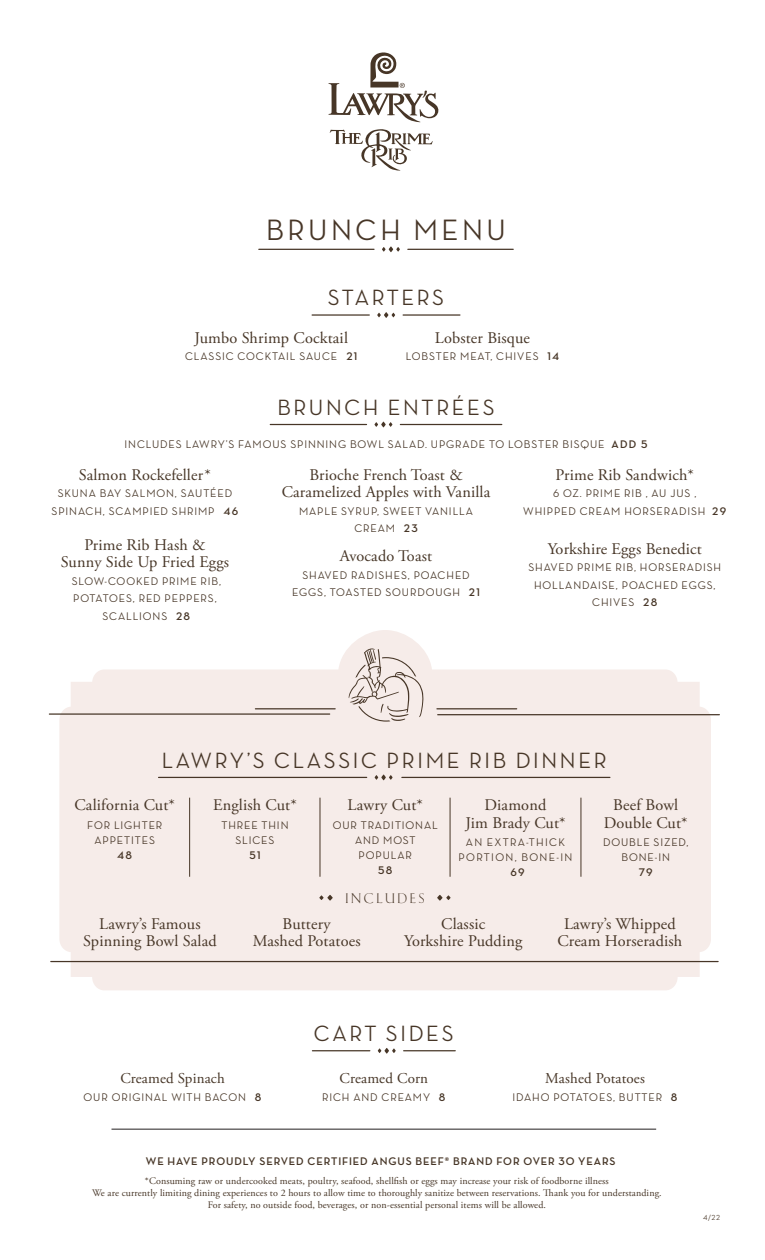
<style>
.page{position:relative;width:765px;height:1260px;background:#fff}
.page>*{position:absolute;margin:0;border:0;box-sizing:border-box;transform-origin:0 0}
.Section_Head{font:500 30px "Neutraface Display";letter-spacing:.12em;color:#473627}
.Section_Head-2{font:500 22.5px "Neutraface Display";letter-spacing:.12em;color:#473627}
.Menu_Item{font:16.25px/17.5px "Adobe Garamond Pro";letter-spacing:.01em;color:#473627;text-align:center}
.t1{font:15px "Adobe Garamond Pro";letter-spacing:.01em;color:#473627}
.Sub-Section_Head{font:13.75px "Shango";letter-spacing:.19em;color:#473627}
.Menu_Item-2{font:500 11.25px/17.5px "Neutraface Display";letter-spacing:.08em;color:#473627;text-align:center}
.Section_Description{font:500 11.25px "Neutraface Display";letter-spacing:.08em;color:#473627}
.Item_Description{font:500 11.25px/15px "Neutraface Display";letter-spacing:.08em;color:#473627;text-align:center}
.Section_Description-2{font:700 11.25px "Neutraface Display";letter-spacing:.08em;color:#473627}
.Item_Description-2{font:500 11.25px/15px "Neutraface Display";letter-spacing:.12em;color:#473627;text-align:center}
.Copywrite_Info{font:10px/11.9px "Adobe Garamond Pro";letter-spacing:.01em;color:#473627;text-align:center}
.t2{font:500 7.5px "Neutraface Display";color:#473627}
.s1{font-weight:700}
</style>
<div class="page">
<hr style="left:312px;top:314px;width:57px;height:2px;background:#473627">
<hr style="left:403px;top:314px;width:57px;height:2px;background:#473627">
<svg style="left:377px;top:312px;width:18px;height:6px"></svg>
<svg style="left:59px;top:630px;width:652px;height:360px;background:#f6edeb"></svg>
<hr style="left:51px;top:961px;width:667px;height:1px;background:#473627">
<svg style="left:437px;top:895px;width:14px;height:6px"></svg>
<svg style="left:319px;top:895px;width:14px;height:6px"></svg>
<hr style="left:437px;top:708px;width:80px;height:1px;background:#473627">
<hr style="left:255px;top:708px;width:80px;height:1px;background:#473627">
<svg style="left:349px;top:648px;width:74px;height:74px;background:#e1d6d1"></svg>
<hr style="left:49px;top:713px;width:281px;height:2px;background:#473627">
<hr style="left:438px;top:714px;width:281px;height:1px;background:#473627">
<hr style="left:159px;top:777px;width:208px;height:1px;background:#473627">
<hr style="left:402px;top:777px;width:208px;height:1px;background:#473627">
<svg style="left:375px;top:775px;width:18px;height:5px"></svg>
<hr style="left:320px;top:798px;width:1px;height:79px;background:#473627">
<hr style="left:450px;top:798px;width:1px;height:79px;background:#473627">
<hr style="left:581px;top:798px;width:1px;height:79px;background:#473627">
<hr style="left:189px;top:798px;width:1px;height:79px;background:#473627">
<hr style="left:312px;top:1050px;width:58px;height:1px;background:#473627">
<hr style="left:404px;top:1050px;width:51px;height:1px;background:#473627">
<svg style="left:378px;top:1048px;width:18px;height:6px"></svg>
<svg style="left:330px;top:129px;width:103px;height:42px"></svg>
<svg style="left:328px;top:52px;width:111px;height:70px"></svg>
<hr style="left:259px;top:249px;width:115px;height:1px;background:#473627">
<hr style="left:408px;top:249px;width:105px;height:1px;background:#473627">
<svg style="left:382px;top:246px;width:18px;height:6px"></svg>
<hr style="left:270px;top:424px;width:97px;height:1px;background:#473627">
<hr style="left:400px;top:424px;width:102px;height:1px;background:#473627">
<svg style="left:374px;top:422px;width:18px;height:5px"></svg>
<hr style="left:112px;top:1129px;width:544px;height:1px;background:#231f20">
<p class="Section_Head" style="left:266px;top:213px;width:241px">BRUNCH MENU</p>
<p class="Section_Head-2" style="left:328px;top:285px;width:118px">STARTERS</p>
<p class="Menu_Item" style="left:194px;top:329px;width:155px">Jumbo Shrimp Cocktail</p>
<p class="Menu_Item-2" style="left:185px;top:348px;width:174px">CLASSIC COCKTAIL SAUCE <span class="s1">21</span></p>
<p class="Menu_Item" style="left:435px;top:329px;width:97px">Lobster Bisque</p>
<p class="Menu_Item-2" style="left:406px;top:348px;width:155px">LOBSTER MEAT, CHIVES <span class="s1">14</span></p>
<p class="Section_Head-2" style="left:277px;top:395px;width:219px">BRUNCH ENTRÉES</p>
<p class="Section_Description" style="left:125px;top:438px;width:524px">INCLUDES LAWRY’S FAMOUS SPINNING BOWL SALAD. UPGRADE TO LOBSTER BISQUE <span class="s1">ADD 5</span></p>
<p class="Menu_Item" style="left:79px;top:467px;width:134px">Salmon Rockefeller*</p>
<p class="Menu_Item-2" style="left:52px;top:485px;width:188px">SKUNA BAY SALMON, SAUTÉED<br>SPINACH, SCAMPIED SHRIMP <span class="s1">46</span></p>
<p class="Menu_Item" style="left:61px;top:537px;width:170px">Prime Rib Hash &amp;<br>Sunny Side Up Fried Eggs</p>
<p class="Menu_Item-2" style="left:72px;top:572px;width:151px">SLOW-COOKED PRIME RIB,<br>POTATOES, RED PEPPERS,<br>SCALLIONS <span class="s1">28</span></p>
<p class="Menu_Item" style="left:282px;top:467px;width:210px">Brioche French Toast &amp;<br>Caramelized Apples with Vanilla</p>
<p class="Menu_Item-2" style="left:299px;top:502px;width:175px">MAPLE SYRUP, SWEET VANILLA<br>CREAM <span class="s1">23</span></p>
<p class="Menu_Item" style="left:340px;top:548px;width:94px">Avocado Toast</p>
<p class="Menu_Item-2" style="left:292px;top:566px;width:189px">SHAVED RADISHES, POACHED<br>EGGS, TOASTED SOURDOUGH <span class="s1">21</span></p>
<p class="Menu_Item" style="left:556px;top:467px;width:140px">Prime Rib Sandwich*</p>
<p class="Menu_Item-2" style="left:523px;top:485px;width:205px">6 OZ. PRIME RIB , AU JUS ,<br>WHIPPED CREAM HORSERADISH <span class="s1">29</span></p>
<p class="Menu_Item" style="left:548px;top:540px;width:156px">Yorkshire Eggs Benedict</p>
<p class="Menu_Item-2" style="left:528px;top:559px;width:194px">SHAVED PRIME RIB, HORSERADISH<br>HOLLANDAISE, POACHED EGGS,<br>CHIVES <span class="s1">28</span></p>
<p class="Section_Head-2" style="left:162px;top:748px;width:446px">LAWRY’S CLASSIC PRIME RIB DINNER</p>
<p class="Menu_Item" style="left:75px;top:797px;width:102px">California Cut*</p>
<p class="Item_Description" style="left:87px;top:818px;width:77px">FOR LIGHTER<br>APPETITES<br><span class="s1">48</span></p>
<p class="Menu_Item" style="left:213px;top:797px;width:85px">English Cut*</p>
<p class="Item_Description" style="left:221px;top:818px;width:69px">THREE THIN<br>SLICES<br><span class="s1">51</span></p>
<p class="Menu_Item" style="left:465px;top:797px;width:102px">Diamond<br>Jim Brady Cut*</p>
<p class="Item_Description-2" style="left:459px;top:835px;width:115px">AN EXTRA-THICK<br>PORTION, BONE-IN<br><span class="s1">69</span></p>
<p class="Menu_Item" style="left:604px;top:797px;width:85px">Beef Bowl<br>Double Cut*</p>
<p class="Item_Description" style="left:603px;top:835px;width:87px">DOUBLE SIZED,<br>BONE-IN<br><span class="s1">79</span></p>
<p class="Menu_Item" style="left:348px;top:797px;width:77px">Lawry Cut*</p>
<p class="Item_Description" style="left:333px;top:818px;width:107px">OUR TRADITIONAL<br>AND MOST<br>POPULAR<br><span class="s1">58</span></p>
<p class="Sub-Section_Head" style="left:345px;top:890px;width:80px">INCLUDES</p>
<p class="Menu_Item" style="left:83px;top:916px;width:135px">Lawry’s Famous<br>Spinning Bowl Salad</p>
<p class="Menu_Item" style="left:253px;top:916px;width:109px">Buttery<br>Mashed Potatoes</p>
<p class="Menu_Item" style="left:404px;top:916px;width:120px">Classic<br>Yorkshire Pudding</p>
<p class="Menu_Item" style="left:558px;top:916px;width:126px">Lawry’s Whipped<br>Cream Horseradish</p>
<p class="t1" style="left:120px;top:1069px;width:106px">Creamed Spinach</p>
<p class="Section_Description" style="left:84px;top:1091px;width:179px">OUR ORIGINAL WITH BACON <span class="s1">8</span></p>
<p class="Section_Head-2" style="left:314px;top:1021px;width:141px">CART SIDES</p>
<p class="t1" style="left:340px;top:1069px;width:90px">Creamed Corn</p>
<p class="Section_Description" style="left:322px;top:1091px;width:125px">RICH AND CREAMY <span class="s1">8</span></p>
<p class="t1" style="left:545px;top:1069px;width:101px">Mashed Potatoes</p>
<p class="Section_Description" style="left:513px;top:1091px;width:166px">IDAHO POTATOES, BUTTER <span class="s1">8</span></p>
<p class="Section_Description-2" style="left:146px;top:1155px;width:471px">WE HAVE PROUDLY SERVED CERTIFIED ANGUS BEEF® BRAND FOR OVER 30 YEARS</p>
<p class="Copywrite_Info" style="left:92px;top:1176px;width:571px">*Consuming raw or undercooked meats, poultry, seafood, shellfish or eggs may increase your risk of foodborne illness<br>We are currently limiting dining experiences to 2 hours to allow time to thoroughly sanitize between reservations. Thank you for understanding.<br>For safety, no outside food, beverages, or non-essential personal items will be allowed.</p>
<p class="t2" style="left:703px;top:1213px;width:18px">4/22</p>
</div>
